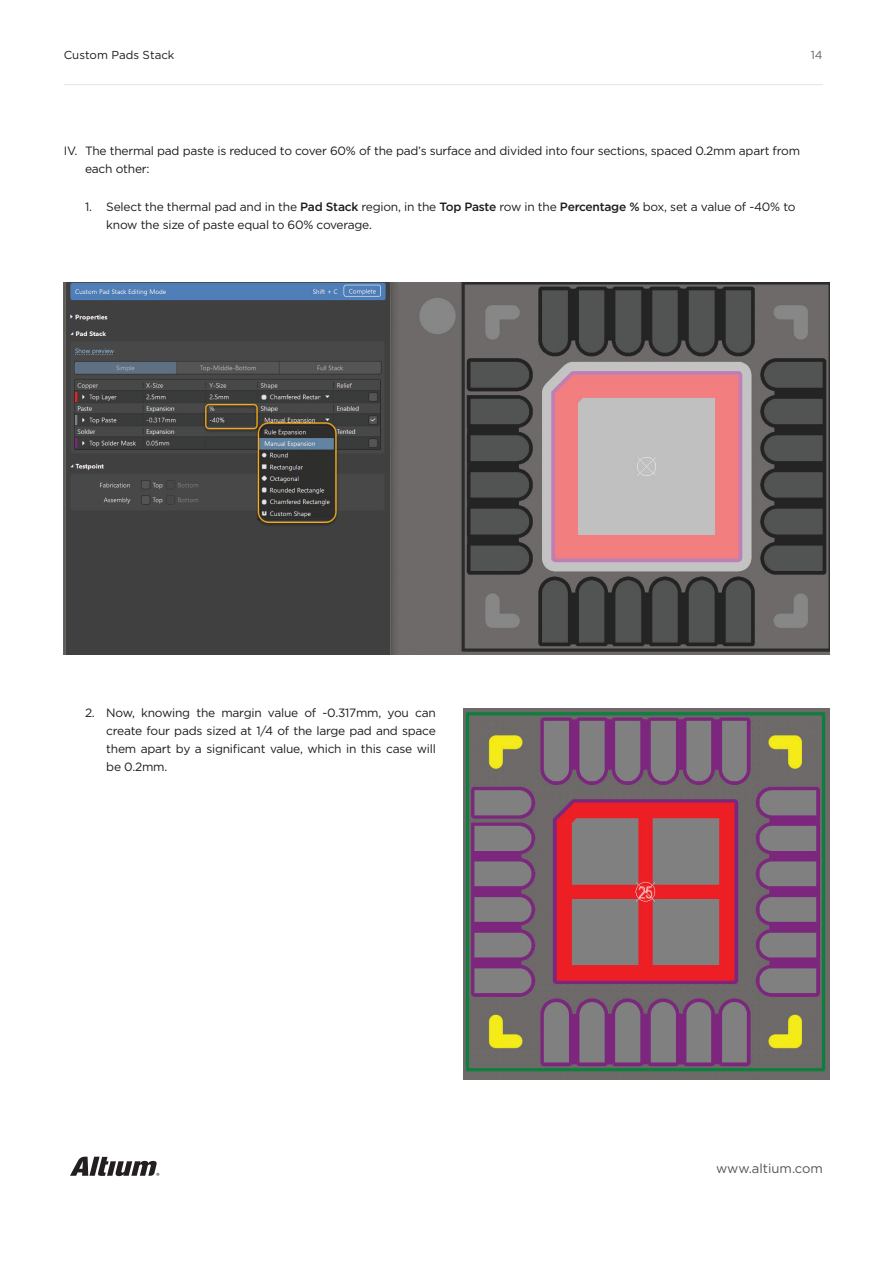
<style>
.page{position:relative;width:893px;height:1263px;background:#fff}
.page>*{position:absolute;margin:0;border:0;box-sizing:border-box;transform-origin:0 0}
.t1{font:13.05px "Gotham Pro";color:#555554}
.t2{font:12px/18px "Gotham Pro";letter-spacing:-.02em;color:#1c1c1c}
.t3{font:11.55px "Gotham Pro";color:#1c1c1c}
.t4{font:11.55px "Gotham Pro";color:#626362}
.s1{font-weight:500}
</style>
<div class="page">
<hr style="left:64px;top:84px;width:759px;height:1px;background:#d7d8d6">
<svg style="left:70px;top:1157px;width:89px;height:19px"></svg>
<img style="left:64px;top:283px;width:765px;height:372px">
<img style="left:463px;top:708px;width:366px;height:372px">
<p class="t3" style="left:64px;top:49px;width:112px">Custom Pads Stack</p>
<p class="t4" style="left:811px;top:49px;width:13px">14</p>
<p class="t2" style="left:85px;top:142px;width:716px;text-indent:-21px">IV. The thermal pad paste is reduced to cover 60% of the pad’s surface and divided into four sections, spaced 0.2mm apart from each other:</p>
<p class="t2" style="left:106px;top:197px;width:691px;text-indent:-21px">1. Select the thermal pad and in the <span class="s1">Pad Stack</span> region, in the <span class="s1">Top Paste</span> row in the <span class="s1">Percentage %</span> box, set a value of -40% to know the size of paste equal to 60% coverage.</p>
<p class="t2" style="left:106px;top:704px;width:331px;text-align:justify;text-indent:-21px">2. Now, knowing the margin value of -0.317mm, you can create four pads sized at 1/4 of the large pad and space them apart by a significant value, which in this case will be 0.2mm.</p>
<p class="t1" style="left:716px;top:1161px;width:108px">www.altium.com</p>
</div>
